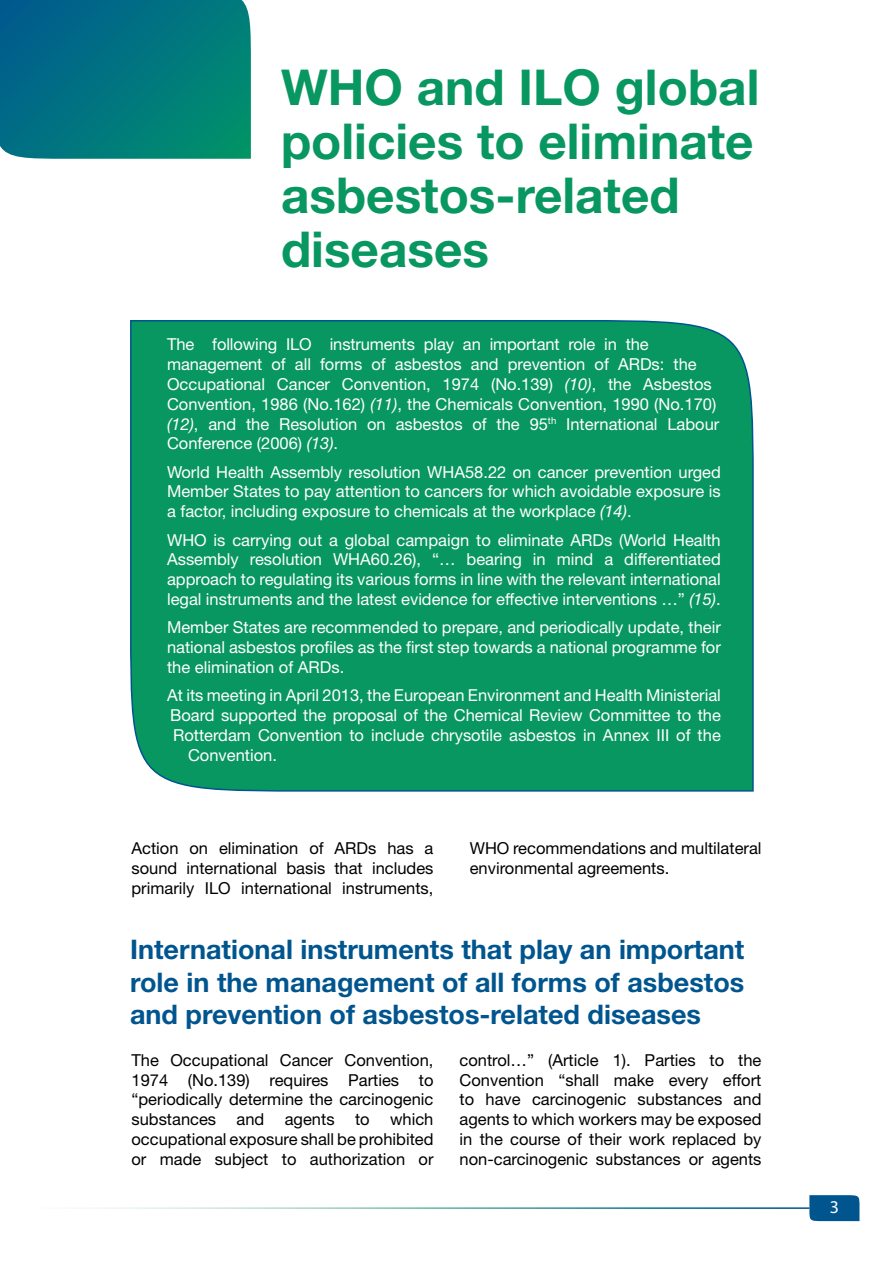
<style>
.page{position:relative;width:893px;height:1263px;background:#fff}
.page>*{position:absolute;margin:0;border:0;box-sizing:border-box;transform-origin:0 0}
.t1{font:700 49.5px/54px "Helvetica Neue LT Std";color:#089760}
.t2{font:700 27px/32.4px "Helvetica Neue LT Std";color:#00558f;text-align:justify}
.t3{font:18px "Myriad Pro";color:#fff}
.t4{font:16.5px/19.8px "Helvetica Neue LT Std";color:#fff;text-align:justify}
.t5{font:16.5px/19.8px "Helvetica Neue LT Std";color:#000;text-align:justify}
.s1{font-style:italic}
</style>
<div class="page">
<svg style="left:809px;top:1195px;width:50px;height:26px"></svg>
<div style="left:130px;top:320px;width:624px;height:472px;background:#089760"></div>
<svg style="left:0;top:0;width:251px;height:159px;background:#01767f"></svg>
<h1 class="t1" style="left:281px;top:59px;width:480px">WHO and ILO global policies to eliminate asbestos-related diseases</h1>
<p class="t4" style="left:167px;top:334px;width:554px;text-align:left">The following ILO instruments play an important role in the management of all forms of asbestos and prevention of ARDs: the Occupational Cancer Convention, 1974 (No.139) <span class="s1">(10)</span>, the Asbestos Convention, 1986 (No.162) <span class="s1">(11)</span>, the Chemicals Convention, 1990 (No.170) <span class="s1">(12)</span>, and the Resolution on asbestos of the 95<sup>th</sup> International Labour Conference (2006) <span class="s1">(13)</span>.</p>
<p class="t4" style="left:167px;top:462px;width:555px">World Health Assembly resolution WHA58.22 on cancer prevention urged Member States to pay attention to cancers for which avoidable exposure is a factor, including exposure to chemicals at the workplace <span class="s1">(14)</span>.</p>
<p class="t4" style="left:167px;top:529px;width:555px">WHO is carrying out a global campaign to eliminate ARDs (World Health Assembly resolution WHA60.26), “… bearing in mind a differentiated approach to regulating its various forms in line with the relevant international legal instruments and the latest evidence for effective interventions …” <span class="s1">(15)</span>.</p>
<p class="t4" style="left:167px;top:617px;width:555px">Member States are recommended to prepare, and periodically update, their national asbestos profiles as the first step towards a national programme for the elimination of ARDs.</p>
<p class="t4" style="left:167px;top:685px;width:555px">At its meeting in April 2013, the European Environment and Health Ministerial</p>
<p class="t4" style="left:170px;top:705px;width:552px">Board supported the proposal of the Chemical Review Committee to the</p>
<p class="t4" style="left:173px;top:725px;width:549px">Rotterdam Convention to include chrysotile asbestos in Annex III of the</p>
<p class="t4" style="left:188px;top:744px;width:90px">Convention.</p>
<p class="t5" style="left:132px;top:838px;width:303px">Action on elimination of ARDs has a sound international basis that includes primarily ILO international instruments,</p>
<p class="t5" style="left:470px;top:838px;width:293px">WHO recommendations and multilateral environmental agreements.</p>
<h2 class="t2" style="left:130px;top:933px;width:616px">International instruments that play an important role in the management of all forms of asbestos and prevention of asbestos-related diseases</h2>
<p class="t5" style="left:132px;top:1050px;width:303px">The Occupational Cancer Convention, 1974 (No.139) requires Parties to “periodically determine the carcinogenic substances and agents to which occupational exposure shall be prohibited or made subject to authorization or</p>
<p class="t5" style="left:460px;top:1050px;width:303px">control…” (Article 1). Parties to the Convention “shall make every effort to have carcinogenic substances and agents to which workers may be exposed in the course of their work replaced by non-carcinogenic substances or agents</p>
<p class="t3" style="left:830px;top:1195px;width:11px">3</p>
</div>
